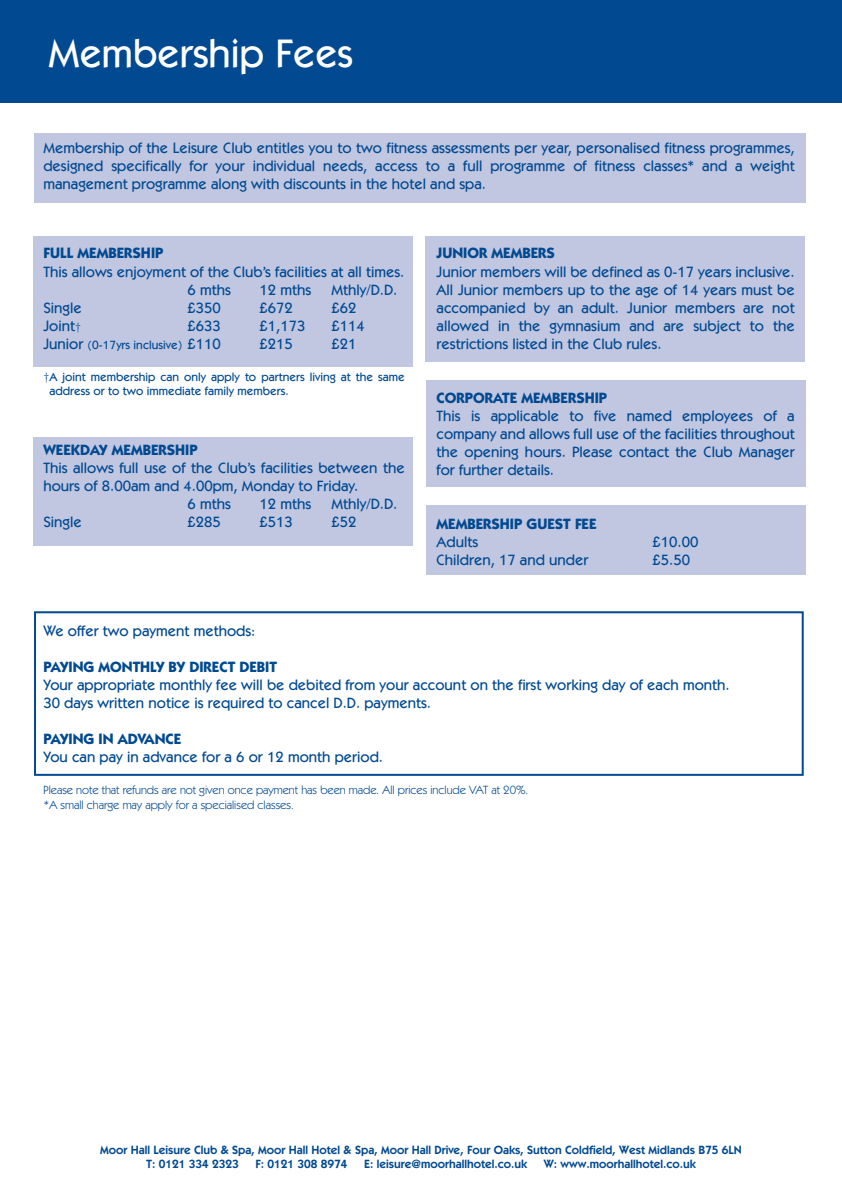
<style>
.page{position:relative;width:842px;height:1191px;background:#fff}
.page>*{position:absolute;margin:0;border:0;box-sizing:border-box;transform-origin:0 0}
.t1{font:500 40px "Itc Kabel";color:#fff}
.t2{font:500 15px/18px "Itc Kabel";color:#014990;text-align:justify}
.t3{font:700 15px "Itc Kabel";color:#014990}
.t4{font:600 12px "Itc Kabel";color:#014990}
.t5{font:12px "Kabel IT Cby BT";color:#014990}
.t6{font:500 12px/14.4px "Itc Kabel";color:#014990}
.s1{font-family:"Kabel IT Cby BT";font-weight:400;font-size:12px}
.s2{font-size:15px}
.s3{font-family:"Kabel IT Cby BT";font-weight:400}
</style>
<div class="page">
<div style="left:34px;top:133px;width:771px;height:70px;background:#c1c7e1"></div>
<div style="left:426px;top:505px;width:379px;height:70px;background:#c1c7e1"></div>
<div style="left:426px;top:380px;width:379px;height:106px;background:#c1c7e1"></div>
<div style="left:425px;top:237px;width:379px;height:125px;background:#c1c7e1"></div>
<div style="left:33px;top:437px;width:379px;height:109px;background:#c1c7e1"></div>
<div style="left:33px;top:237px;width:379px;height:130px;background:#c1c7e1"></div>
<div style="left:0;top:0;width:842px;height:102px;background:#014990"></div>
<div style="left:34px;top:611px;width:770px;height:165px;border:2px solid #014990"></div>
<p class="t1" style="left:49px;top:30px;width:306px">Membership Fees</p>
<p class="t2" style="left:43px;top:139px;width:753px">Membership of the Leisure Club entitles you to two fitness assessments per year, personalised fitness programmes, designed specifically for your individual needs, access to a full programme of fitness classes* and a weight management programme along with discounts in the hotel and spa.</p>
<p class="t3" style="left:43px;top:244px;width:122px">FULL MEMBERSHIP</p>
<p class="t2" style="left:43px;top:262px;width:362px">This allows enjoyment of the Club’s facilities at all times.</p>
<p class="t2" style="left:187px;top:280px;width:45px">6 mths</p>
<p class="t2" style="left:259px;top:280px;width:53px">12 mths</p>
<p class="t2" style="left:331px;top:280px;width:67px">Mthly/D.D.</p>
<p class="t2" style="left:43px;top:298px;width:40px">Single</p>
<p class="t2" style="left:187px;top:298px;width:35px">£350</p>
<p class="t2" style="left:259px;top:298px;width:35px">£672</p>
<p class="t2" style="left:331px;top:298px;width:27px">£62</p>
<p class="t2" style="left:43px;top:316px;width:39px">Joint<span class="s1">†</span></p>
<p class="t2" style="left:187px;top:316px;width:35px">£633</p>
<p class="t2" style="left:259px;top:316px;width:47px">£1,173</p>
<p class="t2" style="left:331px;top:316px;width:35px">£114</p>
<p class="t6" style="left:43px;top:337px;width:179px"><span class="s2">Junior</span> (0-17yrs inclusive) <span class="s2">£110</span></p>
<p class="t2" style="left:259px;top:334px;width:35px">£215</p>
<p class="t2" style="left:331px;top:334px;width:27px">£21</p>
<p class="t6" style="left:49px;top:369px;width:357px;text-indent:-6px"><span class="s3">†</span>A joint membership can only apply to partners living at the same address or to two immediate family members.</p>
<p class="t3" style="left:43px;top:441px;width:156px">WEEKDAY MEMBERSHIP</p>
<p class="t2" style="left:43px;top:459px;width:363px">This allows full use of the Club’s facilities between the hours of 8.00am and 4.00pm, Monday to Friday.</p>
<p class="t2" style="left:187px;top:495px;width:45px">6 mths</p>
<p class="t2" style="left:259px;top:495px;width:53px">12 mths</p>
<p class="t2" style="left:331px;top:495px;width:67px">Mthly/D.D.</p>
<p class="t2" style="left:43px;top:513px;width:40px">Single</p>
<p class="t2" style="left:187px;top:513px;width:35px">£285</p>
<p class="t2" style="left:259px;top:513px;width:35px">£513</p>
<p class="t2" style="left:331px;top:513px;width:27px">£52</p>
<p class="t3" style="left:437px;top:244px;width:120px">JUNIOR MEMBERS</p>
<p class="t2" style="left:437px;top:262px;width:360px">Junior members will be defined as 0-17 years inclusive.<br>All Junior members up to the age of 14 years must be accompanied by an adult. Junior members are not allowed in the gymnasium and are subject to the restrictions listed in the Club rules.</p>
<p class="t3" style="left:437px;top:388px;width:172px">CORPORATE MEMBERSHIP</p>
<p class="t2" style="left:437px;top:406px;width:360px">This is applicable to five named employees of a company and allows full use of the facilities throughout the opening hours. Please contact the Club Manager for further details.</p>
<p class="t3" style="left:437px;top:514px;width:162px">MEMBERSHIP GUEST FEE</p>
<p class="t2" style="left:437px;top:532px;width:43px">Adults</p>
<p class="t2" style="left:653px;top:532px;width:47px">£10.00</p>
<p class="t2" style="left:437px;top:550px;width:153px">Children, 17 and under</p>
<p class="t2" style="left:653px;top:550px;width:39px">£5.50</p>
<p class="t2" style="left:43px;top:621px;width:213px">We offer two payment methods:</p>
<p class="t3" style="left:43px;top:657px;width:235px">PAYING MONTHLY BY DIRECT DEBIT</p>
<p class="t2" style="left:43px;top:675px;width:688px">Your appropriate monthly fee will be debited from your account on the first working day of each month.</p>
<p class="t2" style="left:43px;top:693px;width:389px">30 days written notice is required to cancel D.D. payments.</p>
<p class="t3" style="left:43px;top:729px;width:139px">PAYING IN ADVANCE</p>
<p class="t2" style="left:43px;top:747px;width:341px">You can pay in advance for a 6 or 12 month period.</p>
<p class="t5" style="left:43px;top:782px;width:486px">Please note that refunds are not given once payment has been made. All prices include VAT at 20%.</p>
<p class="t5" style="left:43px;top:797px;width:252px">*A small charge may apply for a specialised classes.</p>
<p class="t4" style="left:100px;top:1142px;width:643px">Moor Hall Leisure Club &amp; Spa, Moor Hall Hotel &amp; Spa, Moor Hall Drive, Four Oaks, Sutton Coldfield, West Midlands B75 6LN</p>
<p class="t4" style="left:146px;top:1157px;width:94px">T: 0121 334 2323</p>
<p class="t4" style="left:255px;top:1157px;width:94px">F: 0121 308 8974</p>
<p class="t4" style="left:364px;top:1157px;width:164px">E: leisure@moorhallhotel.co.uk</p>
<p class="t4" style="left:544px;top:1157px;width:154px">W: www.moorhallhotel.co.uk</p>
</div>
